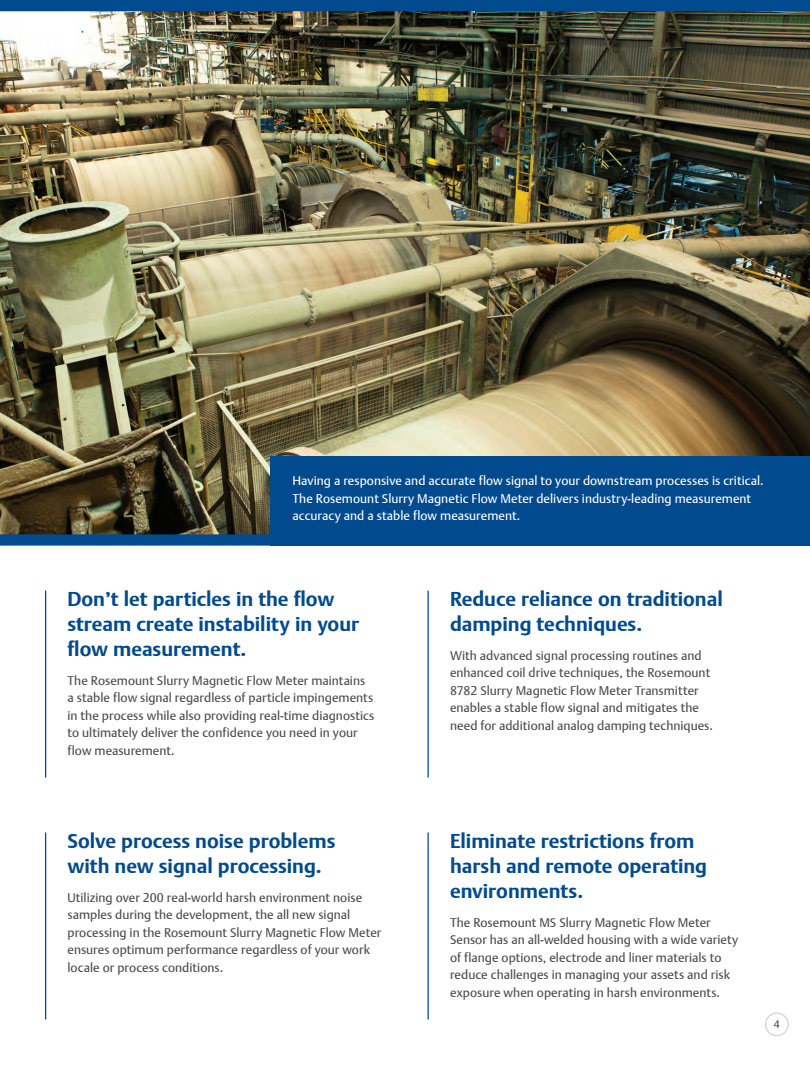
<style>
.page{position:relative;width:810px;height:1080px;background:#fff}
.page>*{position:absolute;margin:0;border:0;box-sizing:border-box;transform-origin:0 0}
.t1{font:700 20px/25px "DTL Argo CT";color:#004a8d}
.t2{font:12.5px/17.5px "DTL Argo CT";color:#4b4c4d}
.t3{font:12.5px/17.5px "DTL Argo CT";letter-spacing:.005em;color:#fff}
.SMALLEST{font:10.62px "DTL Argo CT";color:#4b4c4d}
</style>
<div class="page">
<div style="left:765px;top:1012px;width:24px;height:24px;border:1px solid #d1d2d4;border-radius:50%"></div>
<img style="left:0;top:0;width:810px;height:546px">
<hr style="left:45px;top:591px;width:1px;height:187px;background:#004a8d">
<hr style="left:45px;top:832px;width:1px;height:187px;background:#004a8d">
<hr style="left:428px;top:591px;width:1px;height:187px;background:#004a8d">
<hr style="left:428px;top:832px;width:1px;height:187px;background:#004a8d">
<div style="left:270px;top:456px;width:540px;height:90px;background:#004a8d"></div>
<p class="t3" style="left:281px;top:466px;width:426px">For the photo caption, reproduce a favorable quote about the product from a customer who’s used it in contexts similar to at least one of the pain-related topics on the previous spread.</p>
<p class="t3" style="left:292px;top:472px;width:473px">Having a responsive and accurate flow signal to your downstream processes is critical.<br>The Rosemount Slurry Magnetic Flow Meter delivers industry-leading measurement accuracy and a stable flow measurement.</p>
<p class="t1" style="left:68px;top:586px;width:293px">Don’t let particles in the flow stream create instability in your flow measurement.</p>
<p class="t2" style="left:68px;top:672px;width:309px">The Rosemount Slurry Magnetic Flow Meter maintains a stable flow signal regardless of particle impingements in the process while also providing real-time diagnostics to ultimately deliver the confidence you need in your flow measurement.</p>
<p class="t1" style="left:450px;top:586px;width:274px">Reduce reliance on traditional damping techniques.</p>
<p class="t2" style="left:450px;top:647px;width:265px">With advanced signal processing routines and enhanced coil drive techniques, the Rosemount 8782 Slurry Magnetic Flow Meter Transmitter enables a stable flow signal and mitigates the need for additional analog damping techniques.</p>
<p class="t1" style="left:68px;top:828px;width:269px">Solve process noise problems with new signal processing.</p>
<p class="t2" style="left:68px;top:889px;width:315px">Utilizing over 200 real-world harsh environment noise samples during the development, the all new signal processing in the Rosemount Slurry Magnetic Flow Meter ensures optimum performance regardless of your work locale or process conditions.</p>
<p class="t1" style="left:450px;top:828px;width:259px">Eliminate restrictions from harsh and remote operating environments.</p>
<p class="t2" style="left:450px;top:914px;width:290px">The Rosemount MS Slurry Magnetic Flow Meter Sensor has an all-welded housing with a wide variety of flange options, electrode and liner materials to reduce challenges in managing your assets and risk exposure when operating in harsh environments.</p>
<p class="SMALLEST" style="left:774px;top:1018px;width:7px">4</p>
</div>
